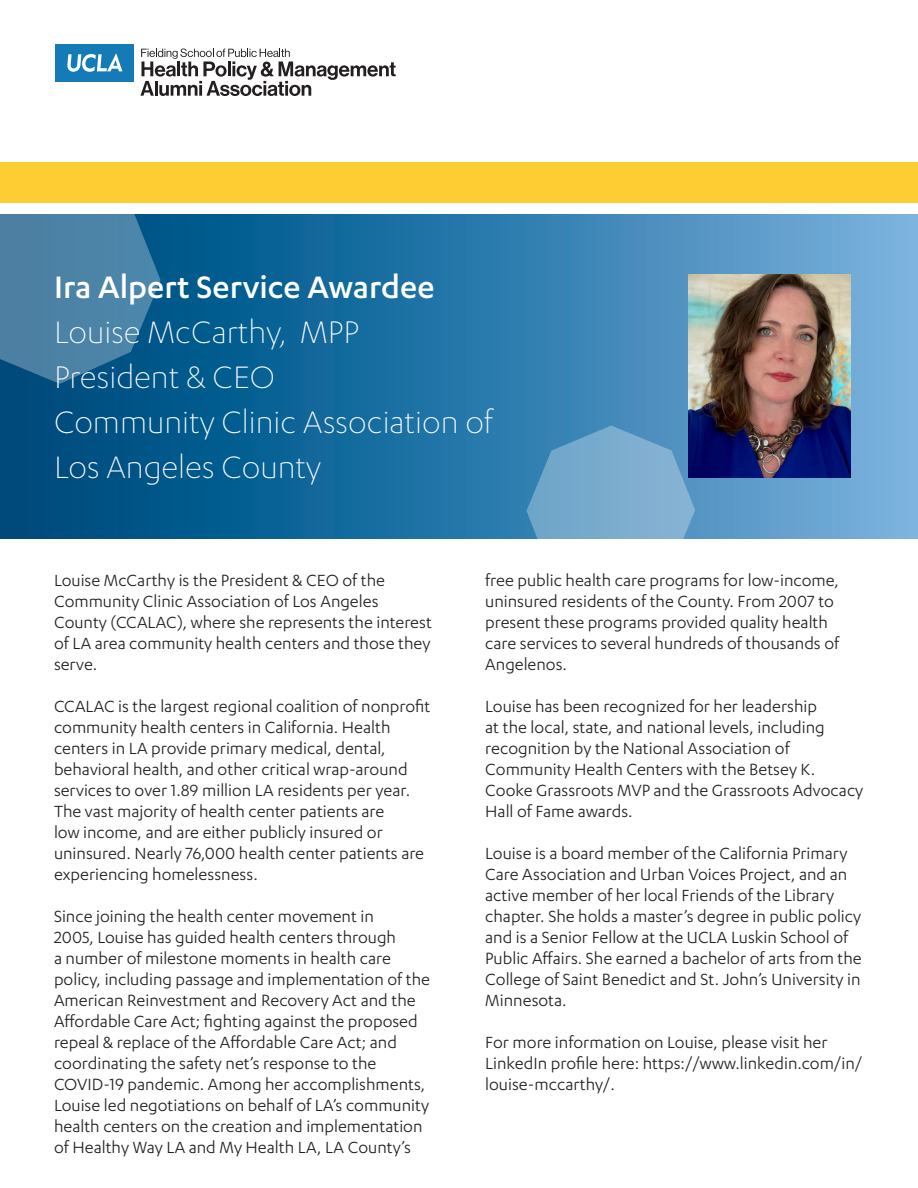
<style>
.page{position:relative;width:918px;height:1188px;background:#fff}
.page>*{position:absolute;margin:0;border:0;box-sizing:border-box;transform-origin:0 0}
.t1{font:300 36px "Karbon";color:#fff}
.t2{font:500 36px "Karbon";color:#fff}
.t3{font:18.75px/21px "Karbon";color:#231f20}
</style>
<div class="page">
<div style="left:0;top:214px;width:918px;height:324px;background:linear-gradient(to right,#004377,#75b0dd)"></div>
<svg style="left:527px;top:426px;width:168px;height:113px;background:#6ea4c9"></svg>
<svg style="left:0;top:202px;width:161px;height:182px;background:#4c83a5"></svg>
<svg style="left:140px;top:49px;width:256px;height:47px"></svg>
<div style="left:55px;top:44px;width:78px;height:38px;background:#157bb7"></div>
<svg style="left:67px;top:54px;width:55px;height:18px"></svg>
<div style="left:0;top:162px;width:918px;height:40px;background:#fecd33"></div>
<img style="left:689px;top:275px;width:162px;height:202px">
<p class="t2" style="left:54px;top:267px;width:382px">Ira Alpert Service Awardee</p>
<p class="t1" style="left:54px;top:313px;width:307px">Louise McCarthy, MPP</p>
<p class="t1" style="left:54px;top:358px;width:223px">President &amp; CEO</p>
<p class="t1" style="left:54px;top:403px;width:440px">Community Clinic Association of</p>
<p class="t1" style="left:54px;top:448px;width:268px">Los Angeles County</p>
<p class="t3" style="left:54px;top:570px;width:380px">Louise McCarthy is the President &amp; CEO of the Community Clinic Association of Los Angeles County (CCALAC), where she represents the interest of LA area community health centers and those they serve.</p>
<p class="t3" style="left:54px;top:696px;width:378px">CCALAC is the largest regional coalition of nonprofit community health centers in California. Health centers in LA provide primary medical, dental, behavioral health, and other critical wrap-around services to over 1.89 million LA residents per year.<br>The vast majority of health center patients are<br>low income, and are either publicly insured or uninsured. Nearly 76,000 health center patients are experiencing homelessness.</p>
<p class="t3" style="left:54px;top:906px;width:378px">Since joining the health center movement in<br>2005, Louise has guided health centers through<br>a number of milestone moments in health care policy, including passage and implementation of the American Reinvestment and Recovery Act and the Affordable Care Act; fighting against the proposed repeal &amp; replace of the Affordable Care Act; and coordinating the safety net’s response to the COVID-19 pandemic. Among her accomplishments, Louise led negotiations on behalf of LA’s community health centers on the creation and implementation of Healthy Way LA and My Health LA, LA County’s</p>
<p class="t3" style="left:485px;top:570px;width:355px">free public health care programs for low-income, uninsured residents of the County. From 2007 to present these programs provided quality health care services to several hundreds of thousands of Angelenos.</p>
<p class="t3" style="left:485px;top:696px;width:380px">Louise has been recognized for her leadership<br>at the local, state, and national levels, including recognition by the National Association of Community Health Centers with the Betsey K.<br>Cooke Grassroots MVP and the Grassroots Advocacy Hall of Fame awards.</p>
<p class="t3" style="left:485px;top:843px;width:378px">Louise is a board member of the California Primary Care Association and Urban Voices Project, and an active member of her local Friends of the Library chapter. She holds a master’s degree in public policy and is a Senior Fellow at the UCLA Luskin School of Public Affairs. She earned a bachelor of arts from the College of Saint Benedict and St. John’s University in Minnesota.</p>
<p class="t3" style="left:485px;top:1032px;width:379px">For more information on Louise, please visit her<br>LinkedIn profile here: https://www.linkedin.com/in/ louise-mccarthy/.</p>
</div>
